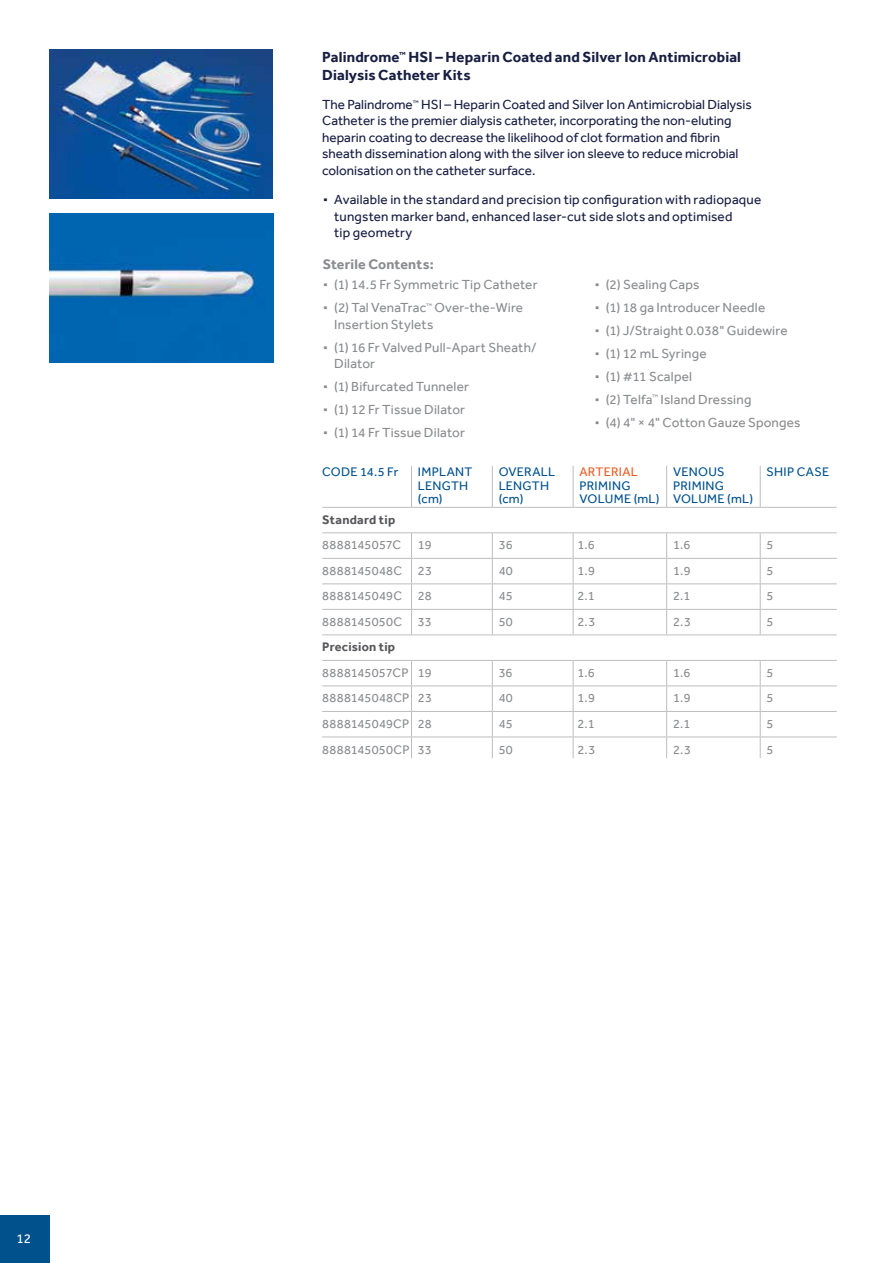
<style>
.page{position:relative;width:893px;height:1263px;background:#fff}
.page>*{position:absolute;margin:0;border:0;box-sizing:border-box;transform-origin:0 0}
.t1{font:700 15px/18px "Effra";letter-spacing:.01em;color:#171e42}
.t2{font:700 14.25px "Effra";letter-spacing:.01em;color:#898b8e}
.t3{font:13.5px/16.5px "Effra";color:#171e42}
.t4{font:13.5px/23px "Effra";letter-spacing:.015em;color:#898b8e}
.t5{font:13.5px "Effra";color:#fff}
.t6{font:12.75px "Effra";letter-spacing:.02em;color:#898b8e}
.t7{font:12.75px/13.5px "Effra";letter-spacing:.025em;color:#01518d}
.t8{font:700 12.75px "Effra";letter-spacing:.02em;color:#57585b}
.t9{font:12.75px "Effra";letter-spacing:.025em;color:#e85d24}
.s1{font-size:28.5px}
</style>
<div class="page">
<div style="left:0;top:1215px;width:50px;height:48px;background:#01518d"></div>
<img style="left:50px;top:213px;width:223px;height:149px">
<hr style="left:411px;top:466px;width:1px;height:41px;background:#bbbdc0">
<hr style="left:492px;top:466px;width:1px;height:41px;background:#bbbdc0">
<hr style="left:573px;top:466px;width:1px;height:41px;background:#bbbdc0">
<hr style="left:666px;top:466px;width:1px;height:41px;background:#bbbdc0">
<hr style="left:760px;top:466px;width:1px;height:41px;background:#bbbdc0">
<svg style="left:411px;top:533px;width:1px;height:101px"></svg>
<svg style="left:492px;top:533px;width:1px;height:101px"></svg>
<svg style="left:573px;top:533px;width:1px;height:101px"></svg>
<svg style="left:666px;top:533px;width:1px;height:101px"></svg>
<svg style="left:760px;top:533px;width:1px;height:101px"></svg>
<svg style="left:411px;top:661px;width:1px;height:97px"></svg>
<svg style="left:492px;top:661px;width:1px;height:97px"></svg>
<svg style="left:573px;top:661px;width:1px;height:97px"></svg>
<svg style="left:666px;top:661px;width:1px;height:97px"></svg>
<svg style="left:760px;top:661px;width:1px;height:97px"></svg>
<hr style="left:322px;top:507px;width:89px;height:1px;background:#bbbdc0">
<hr style="left:411px;top:507px;width:81px;height:1px;background:#bbbdc0">
<hr style="left:492px;top:507px;width:81px;height:1px;background:#bbbdc0">
<hr style="left:573px;top:507px;width:94px;height:1px;background:#bbbdc0">
<hr style="left:667px;top:507px;width:93px;height:1px;background:#bbbdc0">
<hr style="left:760px;top:507px;width:77px;height:1px;background:#bbbdc0">
<hr style="left:322px;top:532px;width:89px;height:1px;background:#bbbdc0">
<hr style="left:411px;top:532px;width:81px;height:1px;background:#bbbdc0">
<hr style="left:492px;top:532px;width:81px;height:1px;background:#bbbdc0">
<hr style="left:573px;top:532px;width:94px;height:1px;background:#bbbdc0">
<hr style="left:667px;top:532px;width:93px;height:1px;background:#bbbdc0">
<hr style="left:760px;top:532px;width:77px;height:1px;background:#bbbdc0">
<hr style="left:322px;top:558px;width:89px;height:1px;background:#bbbdc0">
<hr style="left:411px;top:558px;width:81px;height:1px;background:#bbbdc0">
<hr style="left:492px;top:558px;width:81px;height:1px;background:#bbbdc0">
<hr style="left:573px;top:558px;width:94px;height:1px;background:#bbbdc0">
<hr style="left:667px;top:558px;width:93px;height:1px;background:#bbbdc0">
<hr style="left:760px;top:558px;width:77px;height:1px;background:#bbbdc0">
<hr style="left:322px;top:583px;width:89px;height:1px;background:#bbbdc0">
<hr style="left:411px;top:583px;width:81px;height:1px;background:#bbbdc0">
<hr style="left:492px;top:583px;width:81px;height:1px;background:#bbbdc0">
<hr style="left:573px;top:583px;width:94px;height:1px;background:#bbbdc0">
<hr style="left:667px;top:583px;width:93px;height:1px;background:#bbbdc0">
<hr style="left:760px;top:583px;width:77px;height:1px;background:#bbbdc0">
<hr style="left:322px;top:609px;width:89px;height:1px;background:#bbbdc0">
<hr style="left:411px;top:609px;width:81px;height:1px;background:#bbbdc0">
<hr style="left:492px;top:609px;width:81px;height:1px;background:#bbbdc0">
<hr style="left:573px;top:609px;width:94px;height:1px;background:#bbbdc0">
<hr style="left:667px;top:609px;width:93px;height:1px;background:#bbbdc0">
<hr style="left:760px;top:609px;width:77px;height:1px;background:#bbbdc0">
<hr style="left:322px;top:634px;width:89px;height:1px;background:#bbbdc0">
<hr style="left:411px;top:634px;width:81px;height:1px;background:#bbbdc0">
<hr style="left:492px;top:634px;width:81px;height:1px;background:#bbbdc0">
<hr style="left:573px;top:634px;width:94px;height:1px;background:#bbbdc0">
<hr style="left:667px;top:634px;width:93px;height:1px;background:#bbbdc0">
<hr style="left:760px;top:634px;width:77px;height:1px;background:#bbbdc0">
<hr style="left:322px;top:660px;width:89px;height:1px;background:#bbbdc0">
<hr style="left:411px;top:660px;width:81px;height:1px;background:#bbbdc0">
<hr style="left:492px;top:660px;width:81px;height:1px;background:#bbbdc0">
<hr style="left:573px;top:660px;width:94px;height:1px;background:#bbbdc0">
<hr style="left:667px;top:660px;width:93px;height:1px;background:#bbbdc0">
<hr style="left:760px;top:660px;width:77px;height:1px;background:#bbbdc0">
<hr style="left:322px;top:685px;width:89px;height:1px;background:#bbbdc0">
<hr style="left:411px;top:685px;width:81px;height:1px;background:#bbbdc0">
<hr style="left:492px;top:685px;width:81px;height:1px;background:#bbbdc0">
<hr style="left:573px;top:685px;width:94px;height:1px;background:#bbbdc0">
<hr style="left:667px;top:685px;width:93px;height:1px;background:#bbbdc0">
<hr style="left:760px;top:685px;width:77px;height:1px;background:#bbbdc0">
<hr style="left:322px;top:711px;width:89px;height:1px;background:#bbbdc0">
<hr style="left:411px;top:711px;width:81px;height:1px;background:#bbbdc0">
<hr style="left:492px;top:711px;width:81px;height:1px;background:#bbbdc0">
<hr style="left:573px;top:711px;width:94px;height:1px;background:#bbbdc0">
<hr style="left:667px;top:711px;width:93px;height:1px;background:#bbbdc0">
<hr style="left:760px;top:711px;width:77px;height:1px;background:#bbbdc0">
<hr style="left:322px;top:736px;width:89px;height:1px;background:#bbbdc0">
<hr style="left:411px;top:736px;width:81px;height:1px;background:#bbbdc0">
<hr style="left:492px;top:736px;width:81px;height:1px;background:#bbbdc0">
<hr style="left:573px;top:736px;width:94px;height:1px;background:#bbbdc0">
<hr style="left:667px;top:736px;width:93px;height:1px;background:#bbbdc0">
<hr style="left:760px;top:736px;width:77px;height:1px;background:#bbbdc0">
<img style="left:50px;top:50px;width:223px;height:148px">
<p class="t5" style="left:17px;top:1231px;width:16px">12</p>
<p class="t1" style="left:322px;top:47px;width:420px">Palindrome<sup>™</sup> HSI – Heparin Coated and Silver Ion Antimicrobial<br>Dialysis Catheter Kits</p>
<p class="t3" style="left:322px;top:96px;width:431px">The Palindrome<sup>™</sup> HSI – Heparin Coated and Silver Ion Antimicrobial Dialysis Catheter is the premier dialysis catheter, incorporating the non-eluting heparin coating to decrease the likelihood of clot formation and fibrin sheath dissemination along with the silver ion sleeve to reduce microbial colonisation on the catheter surface.</p>
<p class="t3" style="left:334px;top:191px;width:429px;text-indent:-12px"><span class="s1">∙</span> Available in the standard and precision tip configuration with radiopaque tungsten marker band, enhanced laser-cut side slots and optimised<br>tip geometry</p>
<p class="t2" style="left:323px;top:255px;width:113px">Sterile Contents:</p>
<p class="t4" style="left:322px;top:273px;width:217px"><span class="s1">∙</span> (1) 14. 5 Fr Symmetric Tip Catheter <span class="s1">∙</span> (2) Tal VenaTrac<sup>™</sup> Over-the-Wire</p>
<p class="t4" style="left:322px;top:312px;width:216px;text-indent:12px">Insertion Stylets<br><span class="s1">∙</span> (1) 16 Fr Valved Pull-Apart Sheath/</p>
<p class="t4" style="left:322px;top:352px;width:148px;text-indent:12px">Dilator<br><span class="s1">∙</span> (1) Bifurcated Tunneler <span class="s1">∙</span> (1) 12 Fr Tissue Dilator <span class="s1">∙</span> (1) 14 Fr Tissue Dilator</p>
<p class="t4" style="left:594px;top:273px;width:208px"><span class="s1">∙</span> (2) Sealing Caps<br><span class="s1">∙</span> (1) 18 ga Introducer Needle<br><span class="s1">∙</span> (1) J/Straight 0.038" Guidewire<br><span class="s1">∙</span> (1) 12 mL Syringe<br><span class="s1">∙</span> (1) #11 Scalpel<br><span class="s1">∙</span> (2) Telfa<sup>™</sup> Island Dressing<br><span class="s1">∙</span> (4) 4" × 4" Cotton Gauze Sponges</p>
<p class="t7" style="left:322px;top:465px;width:78px">CODE 14.5 Fr</p>
<p class="t7" style="left:418px;top:465px;width:56px">IMPLANT<br>LENGTH (cm)</p>
<p class="t7" style="left:499px;top:465px;width:58px">OVERALL<br>LENGTH (cm)</p>
<p class="t9" style="left:579px;top:464px;width:60px">ARTERIAL</p>
<p class="t7" style="left:579px;top:478px;width:82px">PRIMING<br>VOLUME (mL)</p>
<p class="t7" style="left:673px;top:465px;width:82px">VENOUS<br>PRIMING<br>VOLUME (mL)</p>
<p class="t7" style="left:767px;top:465px;width:64px">SHIP CASE</p>
<p class="t8" style="left:322px;top:512px;width:75px">Standard tip</p>
<p class="t6" style="left:322px;top:538px;width:80px">8888145057C</p>
<p class="t6" style="left:418px;top:538px;width:15px">19</p>
<p class="t6" style="left:499px;top:538px;width:15px">36</p>
<p class="t6" style="left:577px;top:538px;width:19px">1.6</p>
<p class="t6" style="left:673px;top:538px;width:19px">1.6</p>
<p class="t6" style="left:767px;top:538px;width:8px">5</p>
<p class="t6" style="left:322px;top:563px;width:111px">8888145048C 23</p>
<p class="t6" style="left:499px;top:563px;width:16px">40</p>
<p class="t6" style="left:577px;top:563px;width:19px">1.9</p>
<p class="t6" style="left:673px;top:563px;width:19px">1.9</p>
<p class="t6" style="left:767px;top:563px;width:8px">5</p>
<p class="t6" style="left:322px;top:589px;width:111px">8888145049C 28</p>
<p class="t6" style="left:499px;top:589px;width:15px">45</p>
<p class="t6" style="left:577px;top:589px;width:19px">2.1</p>
<p class="t6" style="left:673px;top:589px;width:19px">2.1</p>
<p class="t6" style="left:767px;top:589px;width:8px">5</p>
<p class="t6" style="left:322px;top:614px;width:111px">8888145050C 33</p>
<p class="t6" style="left:499px;top:614px;width:16px">50</p>
<p class="t6" style="left:577px;top:614px;width:20px">2.3</p>
<p class="t6" style="left:673px;top:614px;width:20px">2.3</p>
<p class="t6" style="left:767px;top:614px;width:8px">5</p>
<p class="t8" style="left:322px;top:639px;width:75px">Precision tip</p>
<p class="t6" style="left:322px;top:665px;width:111px">8888145057CP 19</p>
<p class="t6" style="left:499px;top:665px;width:15px">36</p>
<p class="t6" style="left:577px;top:665px;width:19px">1.6</p>
<p class="t6" style="left:673px;top:665px;width:19px">1.6</p>
<p class="t6" style="left:767px;top:665px;width:8px">5</p>
<p class="t6" style="left:322px;top:691px;width:111px">8888145048CP 23</p>
<p class="t6" style="left:499px;top:691px;width:16px">40</p>
<p class="t6" style="left:577px;top:691px;width:19px">1.9</p>
<p class="t6" style="left:673px;top:691px;width:19px">1.9</p>
<p class="t6" style="left:767px;top:691px;width:8px">5</p>
<p class="t6" style="left:322px;top:716px;width:111px">8888145049CP 28</p>
<p class="t6" style="left:499px;top:716px;width:15px">45</p>
<p class="t6" style="left:577px;top:716px;width:19px">2.1</p>
<p class="t6" style="left:673px;top:716px;width:19px">2.1</p>
<p class="t6" style="left:766px;top:716px;width:8px">5</p>
<p class="t6" style="left:322px;top:742px;width:111px">8888145050CP 33</p>
<p class="t6" style="left:499px;top:742px;width:16px">50</p>
<p class="t6" style="left:577px;top:742px;width:20px">2.3</p>
<p class="t6" style="left:673px;top:742px;width:20px">2.3</p>
<p class="t6" style="left:767px;top:742px;width:8px">5</p>
</div>
